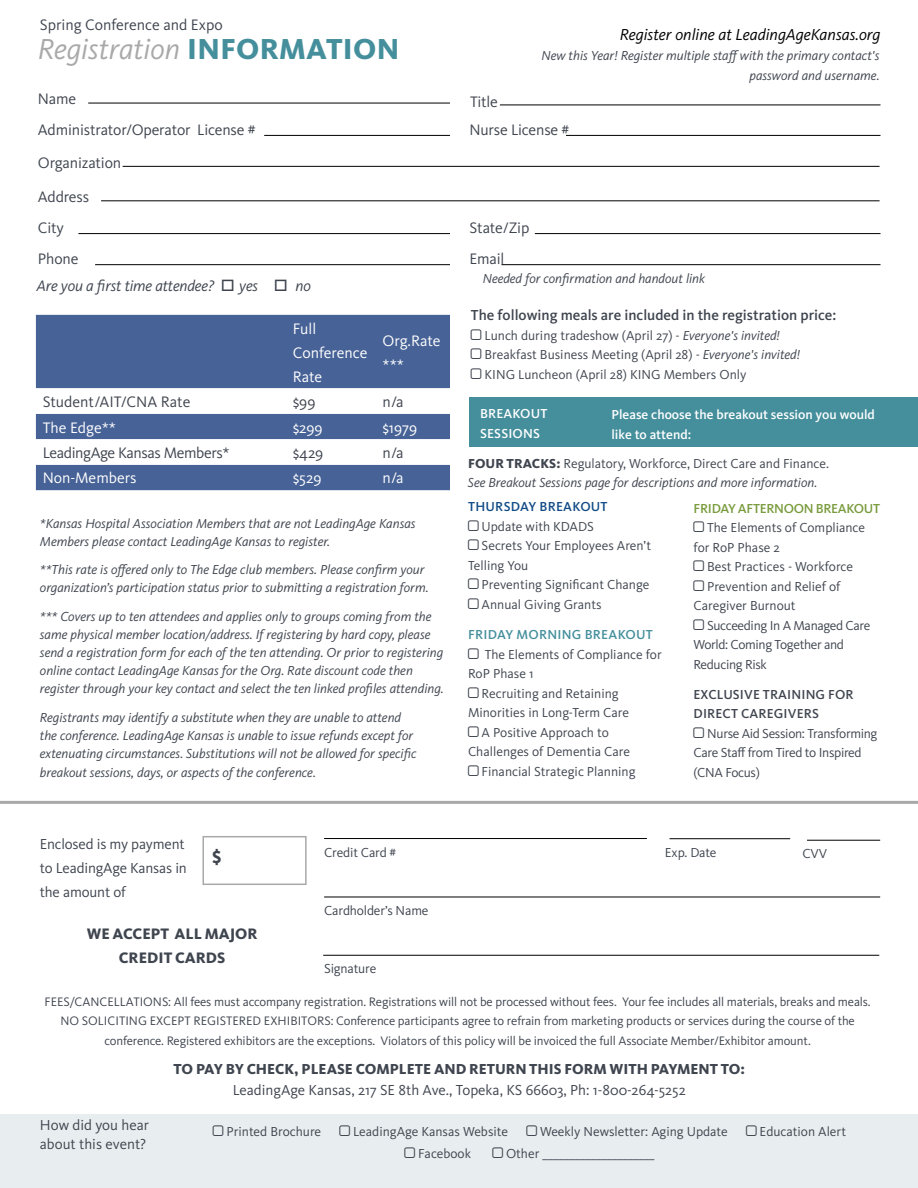
<style>
.page{position:relative;width:918px;height:1188px;background:#fff}
.page>*{position:absolute;margin:0;border:0;box-sizing:border-box;transform-origin:0 0}
.t1{font:italic 30px "Kievit OT";color:#aaa9aa}
.t2{font:800 18px "Kievit OT";color:#3f454f}
.t3{font:italic 16.5px "Kievit OT";color:#000}
.t4{font:15.75px/31px "Kievit OT";letter-spacing:-.01em;color:#3f454f}
.t5{font:15.75px/24px "Kievit OT";color:#fff}
.t6{font:italic 15.75px "Kievit OT";letter-spacing:-.01em;color:#3f454f}
.t7{font:800 15.75px/24px "Kievit OT";color:#3f454f;text-align:center}
.t8{font:15px/24px "Kievit OT";letter-spacing:-.005em;color:#3f454f}
.t9{font:800 15px "Kievit OT";color:#3f454f}
.t10{font:500 15px "Kievit OT";color:#3f454f}
.t11{font:italic 13.5px/18px "Kievit OT";color:#3f454f}
.t12{font:13.5px/19.5px "Kievit OT";color:#3f454f}
.t13{font:13.5px/19.5px "Kievit OT";letter-spacing:-.025em;color:#3f454f}
.t14{font:500 13.5px/19.5px "Kievit OT";color:#fff}
.t15{font:500 13.5px/19.5px "Kievit OT";letter-spacing:.01em;color:#3f454f}
.t16{font:500 13.5px "Kievit OT";letter-spacing:-.02em;color:#799b3d}
.t17{font:500 13.5px "Kievit OT";letter-spacing:.02em;color:#458f9c}
.t18{font:500 13.5px "Kievit OT";letter-spacing:.02em;color:#114b86}
.t19{font:12.75px/19.5px "Kievit OT";letter-spacing:-.01em;color:#3f454f;text-align:center}
.s1{font-weight:800;font-style:normal;color:#458f9c}
.s2{font-style:italic}
.s3{font-weight:800;font-style:normal}
.s4{font-style:normal}
</style>
<div class="page">
<div style="left:0;top:1114px;width:918px;height:74px;background:#e8edef"></div>
<hr style="left:88px;top:103px;width:362px;height:1px;background:#000">
<hr style="left:123px;top:166px;width:757px;height:1px;background:#000">
<hr style="left:264px;top:135px;width:186px;height:1px;background:#000">
<hr style="left:566px;top:135px;width:315px;height:1px;background:#000">
<hr style="left:101px;top:201px;width:779px;height:1px;background:#000">
<hr style="left:78px;top:233px;width:372px;height:1px;background:#000">
<hr style="left:535px;top:233px;width:346px;height:1px;background:#000">
<hr style="left:95px;top:264px;width:355px;height:1px;background:#000">
<hr style="left:501px;top:264px;width:380px;height:1px;background:#000">
<hr style="left:324px;top:838px;width:323px;height:1px;background:#000">
<hr style="left:670px;top:838px;width:120px;height:1px;background:#000">
<div style="left:470px;top:397px;width:448px;height:50px;background:#458f9c"></div>
<hr style="left:500px;top:105px;width:381px;height:1px;background:#000">
<div style="left:36px;top:315px;width:414px;height:175px;background:#476296"></div>
<svg style="left:36px;top:388px;width:414px;height:77px"></svg>
<div style="left:202px;top:836px;width:105px;height:49px;border:2px solid #aaa9aa"></div>
<hr style="left:324px;top:897px;width:556px;height:1px;background:#000">
<hr style="left:0;top:801px;width:918px;height:3px;background:#aaa9aa">
<hr style="left:807px;top:840px;width:73px;height:1px;background:#000">
<hr style="left:323px;top:955px;width:556px;height:1px;background:#000">
<p class="t4" style="left:40px;top:10px;width:184px">Spring Conference and Expo</p>
<h1 class="t1" style="left:38px;top:31px;width:363px">Registration <span class="s1">INFORMATION</span></h1>
<p class="t4" style="left:38px;top:84px;width:40px">Name</p>
<p class="t4" style="left:470px;top:87px;width:29px">Title</p>
<p class="t3" style="left:620px;top:25px;width:262px">Register online at LeadingAgeKansas.org</p>
<p class="t11" style="left:541px;top:46px;width:340px;line-height:19.5px;text-align:right">New this Year! Register multiple staff with the primary contact's password and username.</p>
<p class="t4" style="left:38px;top:114px;width:219px">Administrator/Operator License #</p>
<p class="t4" style="left:470px;top:114px;width:101px">Nurse License #</p>
<p class="t4" style="left:38px;top:147px;width:85px">Organization</p>
<p class="t4" style="left:38px;top:181px;width:53px">Address<br>City</p>
<p class="t4" style="left:470px;top:213px;width:61px">State/Zip</p>
<p class="t4" style="left:38px;top:244px;width:42px">Phone</p>
<p class="t4" style="left:470px;top:244px;width:36px">Email</p>
<p class="t11" style="left:483px;top:269px;width:224px">Needed for confirmation and handout link</p>
<p class="t6" style="left:36px;top:277px;width:276px">Are you a first time attendee? □ yes □ no</p>
<p class="t5" style="left:293px;top:317px;width:76px">Full<br>Conference<br>Rate</p>
<p class="t5" style="left:383px;top:329px;width:59px">Org.Rate ***</p>
<p class="t4" style="left:43px;top:386px;width:149px">Student/AIT/CNA Rate</p>
<p class="t4" style="left:293px;top:386px;width:24px">$99</p>
<p class="t4" style="left:383px;top:386px;width:23px">n/a</p>
<p class="t5" style="left:43px;top:415px;width:75px">The Edge**</p>
<p class="t5" style="left:293px;top:415px;width:31px">$299</p>
<p class="t5" style="left:383px;top:415px;width:36px">$1979</p>
<p class="t4" style="left:43px;top:437px;width:188px">LeadingAge Kansas Members*</p>
<p class="t4" style="left:293px;top:437px;width:32px">$429</p>
<p class="t4" style="left:383px;top:437px;width:23px">n/a</p>
<p class="t5" style="left:43px;top:466px;width:95px">Non-Members</p>
<p class="t5" style="left:293px;top:466px;width:30px">$529</p>
<p class="t5" style="left:383px;top:466px;width:23px">n/a</p>
<p class="t11" style="left:40px;top:514px;width:377px">*Kansas Hospital Association Members that are not LeadingAge Kansas<br>Members please contact LeadingAge Kansas to register.</p>
<p class="t11" style="left:40px;top:561px;width:390px">**This rate is offered only to The Edge club members. Please confirm your organization’s participation status prior to submitting a registration form.</p>
<p class="t11" style="left:40px;top:608px;width:405px">*** Covers up to ten attendees and applies only to groups coming from the same physical member location/address. If registering by hard copy, please send a registration form for each of the ten attending. Or prior to registering online contact LeadingAge Kansas for the Org. Rate discount code then register through your key contact and select the ten linked profiles attending.</p>
<p class="t11" style="left:40px;top:708px;width:378px">Registrants may identify a substitute when they are unable to attend the conference. LeadingAge Kansas is unable to issue refunds except for extenuating circumstances. Substitutions will not be allowed for specific</p>
<p class="t11" style="left:40px;top:764px;width:278px">breakout sessions, days, or aspects of the conference.</p>
<p class="t10" style="left:471px;top:307px;width:367px">The following meals are included in the registration price:</p>
<p class="t12" style="left:485px;top:326px;width:317px">Lunch during tradeshow (April 27) - <span class="s2">Everyone's invited!<br></span>Breakfast Business Meeting (April 28) - <span class="s2">Everyone's invited!<br></span>KING Luncheon (April 28) KING Members Only</p>
<p class="t14" style="left:480px;top:404px;width:69px">BREAKOUT<br>SESSIONS</p>
<p class="t14" style="left:611px;top:405px;width:265px">Please choose the breakout session you would like to attend:</p>
<p class="t11" style="left:468px;top:454px;width:363px;line-height:19.5px"><span class="s3">FOUR TRACKS:</span> <span class="s4">Regulatory, Workforce, Direct Care and Finance.<br></span>See Breakout Sessions page for descriptions and more information.</p>
<p class="t18" style="left:468px;top:499px;width:141px">THURSDAY BREAKOUT</p>
<p class="t12" style="left:482px;top:517px;width:114px">Update with KDADS</p>
<p class="t12" style="left:482px;top:536px;width:171px">Secrets Your Employees Aren’t</p>
<p class="t12" style="left:468px;top:556px;width:62px">Telling You</p>
<p class="t12" style="left:482px;top:575px;width:169px">Preventing Significant Change</p>
<p class="t12" style="left:482px;top:595px;width:121px">Annual Giving Grants</p>
<p class="t17" style="left:468px;top:627px;width:186px">FRIDAY MORNING BREAKOUT</p>
<p class="t12" style="left:485px;top:644px;width:179px">The Elements of Compliance for</p>
<p class="t12" style="left:468px;top:664px;width:67px">RoP Phase 1</p>
<p class="t12" style="left:482px;top:683px;width:139px">Recruiting and Retaining</p>
<p class="t12" style="left:468px;top:703px;width:163px">Minorities in Long-Term Care</p>
<p class="t12" style="left:482px;top:722px;width:129px">A Positive Approach to</p>
<p class="t12" style="left:468px;top:742px;width:164px">Challenges of Dementia Care</p>
<p class="t12" style="left:482px;top:761px;width:155px">Financial Strategic Planning</p>
<p class="t16" style="left:694px;top:500px;width:188px">FRIDAY AFTERNOON BREAKOUT</p>
<p class="t12" style="left:693px;top:518px;width:173px;text-indent:14px">The Elements of Compliance for RoP Phase 2</p>
<p class="t12" style="left:707px;top:557px;width:147px">Best Practices - Workforce</p>
<p class="t12" style="left:707px;top:577px;width:135px">Prevention and Relief of</p>
<p class="t12" style="left:693px;top:596px;width:104px">Caregiver Burnout</p>
<p class="t13" style="left:707px;top:616px;width:165px">Succeeding In A Managed Care</p>
<p class="t13" style="left:693px;top:635px;width:152px">World: Coming Together and</p>
<p class="t13" style="left:693px;top:655px;width:75px">Reducing Risk</p>
<p class="t15" style="left:694px;top:685px;width:162px">EXCLUSIVE TRAINING FOR<br>DIRECT CAREGIVERS</p>
<p class="t13" style="left:693px;top:724px;width:185px;text-indent:14px">Nurse Aid Session: Transforming<br>Care Staff from Tired to Inspired (CNA Focus)</p>
<p class="t8" style="left:40px;top:832px;width:149px">Enclosed is my payment to LeadingAge Kansas in the amount of</p>
<p class="t12" style="left:324px;top:843px;width:74px">Credit Card #</p>
<p class="t12" style="left:665px;top:843px;width:53px">Exp. Date</p>
<p class="t7" style="left:87px;top:921px;width:172px">WE ACCEPT ALL MAJOR<br>CREDIT CARDS</p>
<p class="t19" style="left:45px;top:992px;width:828px">FEES/CANCELLATIONS: All fees must accompany registration. Registrations will not be processed without fees. Your fee includes all materials, breaks and meals.<br>NO SOLICITING EXCEPT REGISTERED EXHIBITORS: Conference participants agree to refrain from marketing products or services during the course of the conference. Registered exhibitors are the exceptions. Violators of this policy will be invoiced the full Associate Member/Exhibitor amount.</p>
<h2 class="t2" style="left:212px;top:846px;width:11px">$</h2>
<p class="t12" style="left:802px;top:844px;width:26px">CVV</p>
<p class="t12" style="left:324px;top:901px;width:106px">Cardholder’s Name</p>
<p class="t12" style="left:324px;top:959px;width:54px">Signature</p>
<p class="t8" style="left:40px;top:1115px;width:111px;line-height:19.5px">How did you hear about this event?</p>
<p class="t9" style="left:174px;top:1060px;width:573px">TO PAY BY CHECK, PLEASE COMPLETE AND RETURN THIS FORM WITH PAYMENT TO:</p>
<p class="t8" style="left:233px;top:1078px;width:455px">LeadingAge Kansas, 217 SE 8th Ave., Topeka, KS 66603, Ph: 1-800-264-5252</p>
<p class="t12" style="left:227px;top:1122px;width:96px">Printed Brochure</p>
<p class="t12" style="left:353px;top:1122px;width:157px">LeadingAge Kansas Website</p>
<p class="t12" style="left:540px;top:1122px;width:189px">Weekly Newsletter: Aging Update</p>
<p class="t12" style="left:760px;top:1122px;width:88px">Education Alert</p>
<p class="t12" style="left:418px;top:1144px;width:54px">Facebook</p>
<p class="t12" style="left:506px;top:1144px;width:150px">Other _____________________</p>
</div>
